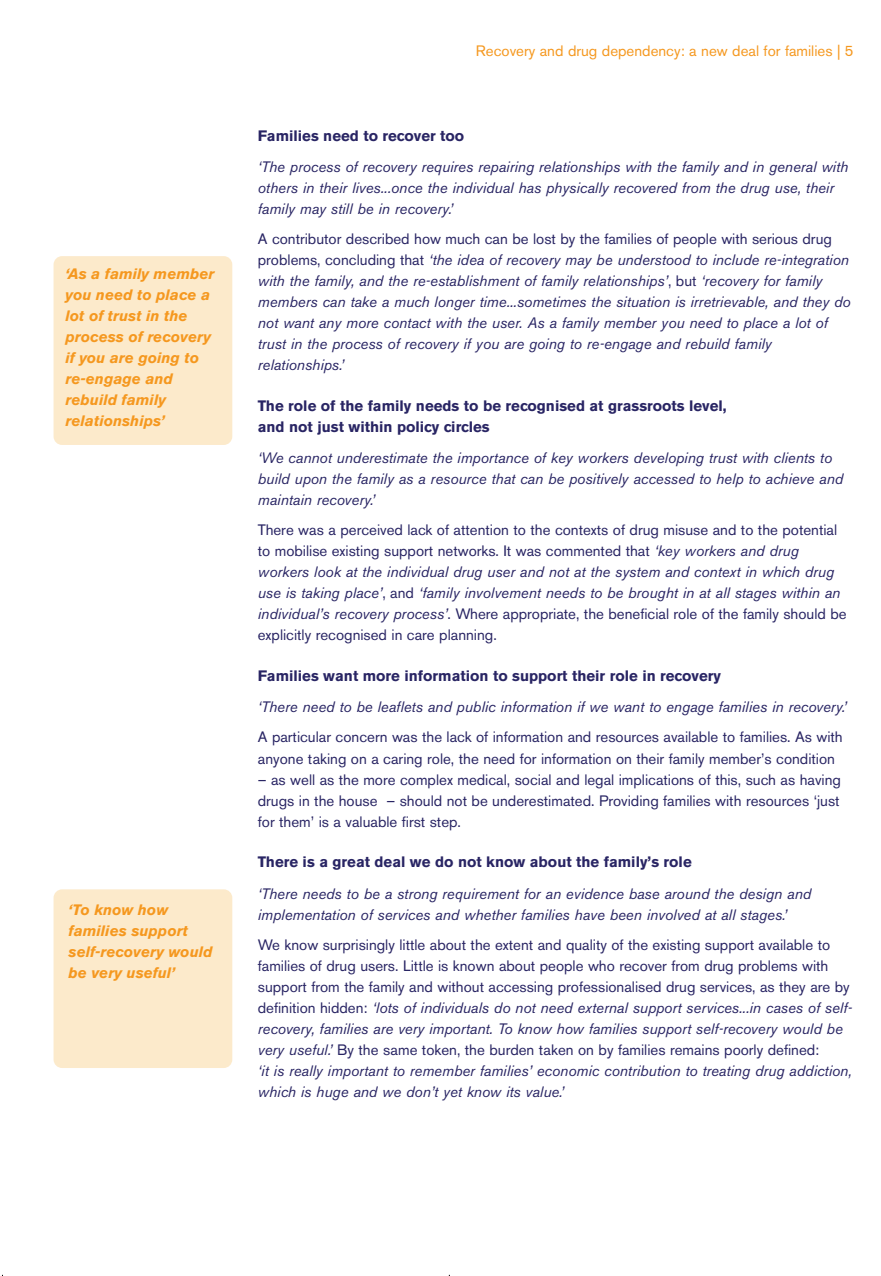
<style>
.page{position:relative;width:881px;height:1276px;background:#fff}
.page>*{position:absolute;margin:0;border:0;box-sizing:border-box;transform-origin:0 0}
.t1{font:15px/21px "Akzidenz Grotesk BE";color:#292564}
.t2{font:italic 15px/21px "Akzidenz Grotesk BE";color:#292564}
.t3{font:700 15px/21px "Akzidenz Grotesk BE";color:#292564}
.t4{font:italic 700 15px/21px "Akzidenz Grotesk BE";color:#f5981f}
.t5{font:15px "Akzidenz Grotesk BE";color:#f5981f}
.s1{font-style:normal}
.s2{font-style:italic}
</style>
<div class="page">
<svg style="left:2px;top:256px;width:448px;height:1020px"></svg>
<p class="t4" style="left:66px;top:264px;width:150px">‘As a family member you need to place a lot of trust in the process of recovery if you are going to re-engage and rebuild family relationships’</p>
<p class="t4" style="left:69px;top:900px;width:145px">‘To know how families support self-recovery would be very useful’</p>
<p class="t5" style="left:475px;top:45px;width:379px">Recovery and drug dependency: a new deal for families | 5</p>
<p class="t3" style="left:258px;top:126px;width:208px">Families need to recover too</p>
<p class="t2" style="left:258px;top:158px;width:591px">‘The process of recovery requires repairing relationships with the family and in general with others in their lives...once the individual has physically recovered from the drug use, their family may still be in recovery.’</p>
<p class="t2" style="left:258px;top:230px;width:594px"><span class="s1">A contributor described how much can be lost by the families of people with serious drug problems, concluding that</span> ‘the idea of recovery may be understood to include re-integration with the family, and the re-establishment of family relationships’<span class="s1">, but</span> ‘recovery for family members can take a much longer time...sometimes the situation is irretrievable, and they do not want any more contact with the user. As a family member you need to place a lot of trust in the process of recovery if you are going to re-engage and rebuild family relationships.’</p>
<p class="t3" style="left:258px;top:396px;width:470px">The role of the family needs to be recognised at grassroots level, and not just within policy circles</p>
<p class="t2" style="left:258px;top:449px;width:586px">‘We cannot underestimate the importance of key workers developing trust with clients to build upon the family as a resource that can be positively accessed to help to achieve and maintain recovery.’</p>
<p class="t1" style="left:258px;top:521px;width:590px">There was a perceived lack of attention to the contexts of drug misuse and to the potential to mobilise existing support networks. It was commented that <span class="s2">‘key workers and drug workers look at the individual drug user and not at the system and context in which drug use is taking place’</span>, and <span class="s2">‘family involvement needs to be brought in at all stages within an individual’s recovery process’</span>. Where appropriate, the beneficial role of the family should be explicitly recognised in care planning.</p>
<p class="t3" style="left:258px;top:666px;width:464px">Families want more information to support their role in recovery</p>
<p class="t2" style="left:258px;top:698px;width:590px">‘There need to be leaflets and public information if we want to engage families in recovery.’</p>
<p class="t1" style="left:258px;top:728px;width:586px">A particular concern was the lack of information and resources available to families. As with anyone taking on a caring role, the need for information on their family member’s condition</p>
<p class="t1" style="left:258px;top:770px;width:584px;text-align:justify">– as well as the more complex medical, social and legal implications of this, such as having drugs in the house – should not be underestimated. Providing families with resources ‘just for them’ is a valuable first step.</p>
<p class="t3" style="left:258px;top:852px;width:435px">There is a great deal we do not know about the family’s role</p>
<p class="t2" style="left:258px;top:884px;width:554px">‘There needs to be a strong requirement for an evidence base around the design and implementation of services and whether families have been involved at all stages.’</p>
<p class="t1" style="left:258px;top:935px;width:595px">We know surprisingly little about the extent and quality of the existing support available to families of drug users. Little is known about people who recover from drug problems with support from the family and without accessing professionalised drug services, as they are by definition hidden: <span class="s2">‘lots of individuals do not need external support services...in cases of self&shy;recovery, families are very important. To know how families support self-recovery would be very useful.’</span> By the same token, the burden taken on by families remains poorly defined:<br><span class="s2">‘it is really important to remember families’ economic contribution to treating drug addiction, which is huge and we don’t yet know its value.’</span></p>
</div>
